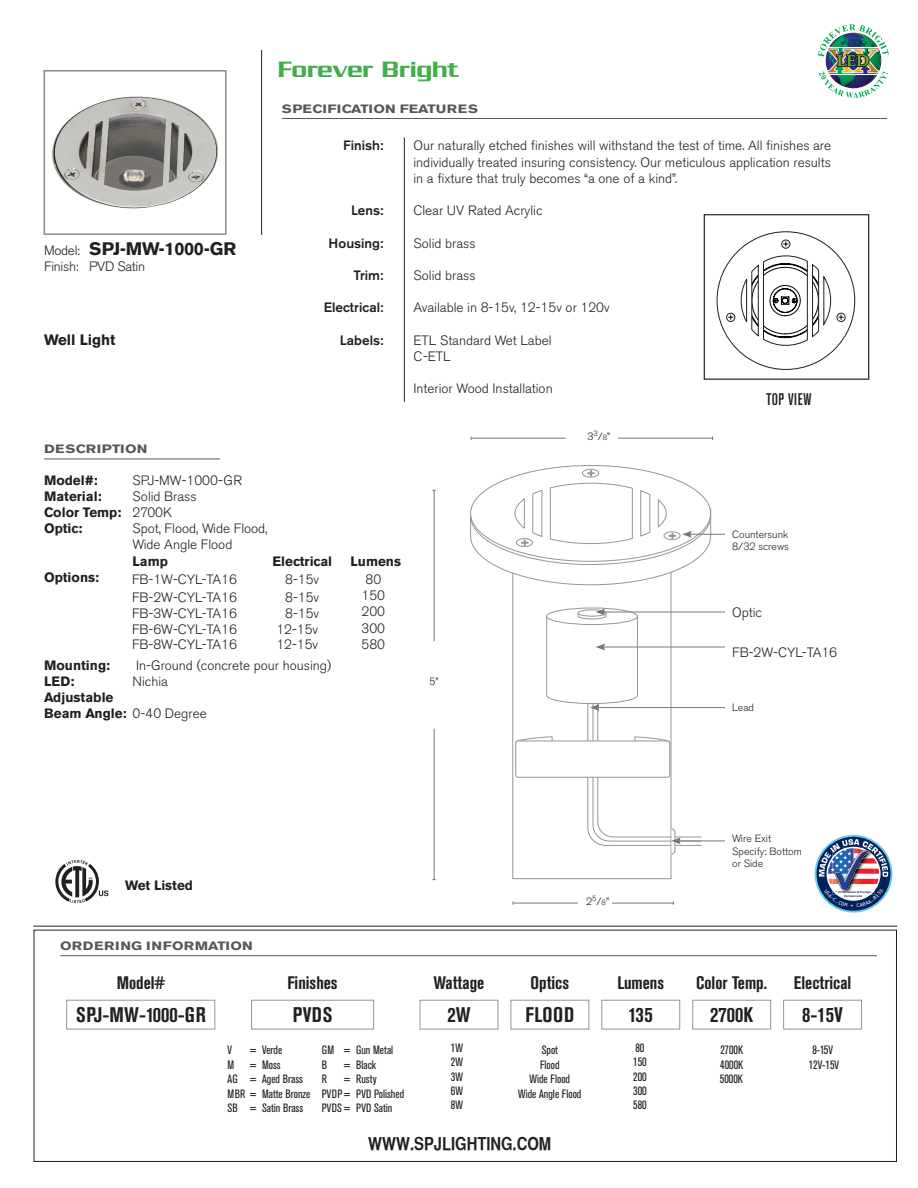
<style>
.page{position:relative;width:918px;height:1188px;background:#fff}
.page>*{position:absolute;margin:0;border:0;box-sizing:border-box;transform-origin:0 0}
.t1{font:500 24px "Serpentine";color:#40ae49}
.t2{font:700 condensed 21px "Akzidenz Grotesk BE";color:#231f20}
.t3{font:700 condensed 18px "Akzidenz Grotesk BE";color:#231f20}
.t4{font:700 18px "Akzidenz Grotesk BE";letter-spacing:-.02em;color:#231f20}
.t5{font:18px "Helvetica CY Bold";color:#231f20}
.t6{font:500 condensed 16.8px "Akzidenz Grotesk BE";letter-spacing:.04em;color:#231f20}
.t7{font:700 15px "Akzidenz Grotesk BE";color:#231f20}
.t8{font:300 13.5px/16.2px "Akzidenz Grotesk BE";color:#231f20}
.t9{font:700 13.5px/16.2px "Akzidenz Grotesk BE";color:#231f20}
.t10{font:500 13.5px "Akzidenz Grotesk BE";color:#231f20}
.t11{font:300 13.5px "Akzidenz Grotesk BE";letter-spacing:-.02em;color:#231f20}
.t12{font:condensed 12px/14.4px "Akzidenz Grotesk BE";color:#231f20}
.t13{font:700 12px "Akzidenz Grotesk BE";letter-spacing:.02em;color:#57585a;scale:1.22 1}
.t14{font:700 12px "Akzidenz Grotesk BE";color:#57585a;scale:1.22 1}
.t15{font:300 10.5px/12.6px "Akzidenz Grotesk BE";color:#231f20}
.t16{font:700 3px "Eurostile";color:#141846;scale:1.09 1}
.s1{font-weight:300;font-size:13.5px}
.s2{font-size:7.5px}
.s3{font-weight:300}
</style>
<div class="page">
<hr style="left:44px;top:459px;width:176px;height:1px;background:#57585a">
<hr style="left:282px;top:118px;width:605px;height:1px;background:#57585a">
<img style="left:818px;top:24px;width:71px;height:74px">
<hr style="left:261px;top:50px;width:1px;height:185px;background:#231f20">
<hr style="left:404px;top:137px;width:1px;height:265px;background:#231f20">
<svg style="left:55px;top:860px;width:53px;height:43px"></svg>
<svg style="left:815px;top:835px;width:77px;height:78px"></svg>
<svg style="left:817px;top:837px;width:74px;height:74px"></svg>
<img style="left:52px;top:97px;width:166px;height:112px">
<div style="left:44px;top:70px;width:183px;height:165px;border:2px solid #888a8d"></div>
<hr style="left:33px;top:926px;width:864px;height:1px;background:#231f20">
<div style="left:34px;top:930px;width:863px;height:232px;border:1px solid #231f20"></div>
<hr style="left:60px;top:955px;width:817px;height:1px;background:#57585a">
<div style="left:66px;top:1000px;width:149px;height:29px;border:1px solid #939598"></div>
<div style="left:251px;top:1000px;width:123px;height:29px;border:1px solid #939598"></div>
<div style="left:420px;top:1000px;width:78px;height:29px;border:1px solid #939598"></div>
<div style="left:601px;top:1000px;width:79px;height:29px;border:1px solid #939598"></div>
<div style="left:692px;top:1000px;width:79px;height:29px;border:1px solid #939598"></div>
<div style="left:783px;top:1000px;width:79px;height:29px;border:1px solid #939598"></div>
<div style="left:511px;top:1000px;width:78px;height:29px;border:1px solid #939598"></div>
<svg style="left:512px;top:585px;width:160px;height:294px"></svg>
<div style="left:516px;top:741px;width:154px;height:36px;background:#fff;border-radius:2px"></div>
<div style="left:515px;top:741px;width:155px;height:37px;border:1px solid #939698;border-radius:2px"></div>
<hr style="left:471px;top:438px;width:95px;height:1px;background:#76787b">
<hr style="left:618px;top:438px;width:95px;height:1px;background:#76787b">
<hr style="left:434px;top:490px;width:1px;height:151px;background:#76787b">
<hr style="left:434px;top:729px;width:1px;height:151px;background:#76787b">
<hr style="left:513px;top:903px;width:65px;height:1px;background:#76787b">
<hr style="left:609px;top:903px;width:64px;height:1px;background:#76787b">
<div style="left:579px;top:895px;width:33px;height:16px;background:#fff"></div>
<hr style="left:689px;top:534px;width:36px;height:1px;background:#76787b">
<svg style="left:470px;top:465px;width:241px;height:120px"></svg>
<hr style="left:603px;top:647px;width:122px;height:1px;background:#76787b">
<hr style="left:603px;top:612px;width:122px;height:1px;background:#76787b">
<hr style="left:597px;top:707px;width:128px;height:1px;background:#76787b">
<hr style="left:678px;top:841px;width:47px;height:1px;background:#76787b">
<svg style="left:546px;top:609px;width:156px;height:246px"></svg>
<div style="left:704px;top:214px;width:165px;height:166px;border:1px solid #231f20"></div>
<svg style="left:716px;top:231px;width:139px;height:139px"></svg>
<img style="left:819px;top:839px;width:69px;height:68px">
<h1 class="t1" style="left:278px;top:55px;width:183px">Forever Bright</h1>
<h3 class="t4" style="left:44px;top:239px;width:194px"><span class="s1">Model:</span> SPJ-MW-1000-GR</h3>
<p class="t11" style="left:44px;top:259px;width:103px">Finish: PVD Satin</p>
<p class="t7" style="left:44px;top:331px;width:73px">Well Light</p>
<p class="t13" style="left:44px;top:442px;width:86px">DESCRIPTION</p>
<p class="t14" style="left:282px;top:102px;width:162px">SPECIFICATION FEATURES</p>
<p class="t10" style="left:343px;top:137px;width:42px">Finish:</p>
<p class="t8" style="left:413px;top:138px;width:419px;text-align:justify">Our naturally etched finishes will withstand the test of time. All finishes are individually treated insuring consistency. Our meticulous application results in a fixture that truly becomes “a one of a kind”.</p>
<p class="t10" style="left:351px;top:202px;width:34px">Lens:</p>
<p class="t8" style="left:413px;top:203px;width:131px">Clear UV Rated Acrylic</p>
<p class="t10" style="left:329px;top:235px;width:56px">Housing:</p>
<p class="t8" style="left:413px;top:235px;width:64px">Solid brass</p>
<p class="t10" style="left:354px;top:267px;width:31px">Trim:</p>
<p class="t8" style="left:413px;top:268px;width:64px">Solid brass</p>
<p class="t10" style="left:324px;top:299px;width:61px">Electrical:</p>
<p class="t8" style="left:413px;top:300px;width:198px">Available in 8-15v, 12-15v or 120v</p>
<p class="t10" style="left:340px;top:332px;width:45px">Labels:</p>
<p class="t8" style="left:413px;top:332px;width:140px">ETL Standard Wet Label<br>C-ETL</p>
<p class="t8" style="left:413px;top:381px;width:141px">Interior Wood Installation</p>
<p class="t6" style="left:766px;top:390px;width:47px">TOP VIEW</p>
<p class="t15" style="left:587px;top:430px;width:24px">3<sup>3</sup>/<span class="s2">8</span>”</p>
<p class="t9" style="left:44px;top:472px;width:55px">Model#:</p>
<p class="t8" style="left:133px;top:472px;width:111px">SPJ-MW-1000-GR</p>
<p class="t9" style="left:44px;top:488px;width:59px">Material:</p>
<p class="t9" style="left:44px;top:488px;width:154px;text-indent:89px"><span class="s3">Solid Brass<br></span>Color Temp: <span class="s3">2700K<br></span>Optic:</p>
<p class="t9" style="left:44px;top:569px;width:57px">Options:</p>
<p class="t8" style="left:133px;top:521px;width:137px">Spot, Flood, Wide Flood,<br>Wide Angle Flood</p>
<p class="t9" style="left:133px;top:553px;width:37px">Lamp</p>
<p class="t9" style="left:273px;top:553px;width:61px">Electrical</p>
<p class="t9" style="left:351px;top:553px;width:52px">Lumens</p>
<p class="t8" style="left:132px;top:572px;width:106px">FB-1W-CYL-TA16</p>
<p class="t8" style="left:285px;top:572px;width:36px">8-15v</p>
<p class="t8" style="left:362px;top:572px;width:25px">80<br>150<br>200<br>300<br>580</p>
<p class="t8" style="left:132px;top:589px;width:106px">FB-2W-CYL-TA16<br>FB-3W-CYL-TA16</p>
<p class="t8" style="left:285px;top:589px;width:36px">8-15v</p>
<p class="t8" style="left:285px;top:605px;width:36px">8-15v</p>
<p class="t8" style="left:132px;top:622px;width:106px">FB-6W-CYL-TA16</p>
<p class="t8" style="left:276px;top:622px;width:43px">12-15v</p>
<p class="t8" style="left:132px;top:636px;width:106px">FB-8W-CYL-TA16</p>
<p class="t8" style="left:276px;top:636px;width:43px">12-15v</p>
<p class="t9" style="left:44px;top:657px;width:68px">Mounting:<br>LED:</p>
<p class="t8" style="left:133px;top:657px;width:200px">In-Ground (concrete pour housing)<br>Nichia</p>
<p class="t9" style="left:44px;top:690px;width:164px">Adjustable<br>Beam Angle: <span class="s3">0-40 Degree</span></p>
<p class="t15" style="left:429px;top:675px;width:11px">5”</p>
<p class="t15" style="left:732px;top:528px;width:58px">Countersunk<br>8/32 screws</p>
<p class="t8" style="left:732px;top:605px;width:31px">Optic</p>
<p class="t8" style="left:732px;top:644px;width:106px">FB-2W-CYL-TA16</p>
<p class="t15" style="left:732px;top:702px;width:23px">Lead</p>
<p class="t9" style="left:125px;top:877px;width:70px">Wet Listed</p>
<p class="t13" style="left:60px;top:939px;width:159px">ORDERING INFORMATION</p>
<h3 class="t3" style="left:117px;top:972px;width:50px">Model#</h3>
<h2 class="t2" style="left:76px;top:1003px;width:131px">SPJ-MW-1000-GR</h2>
<h3 class="t3" style="left:287px;top:972px;width:52px">Finishes</h3>
<h2 class="t2" style="left:293px;top:1003px;width:41px">PVDS</h2>
<p class="t12" style="left:228px;top:1043px;width:6px">V</p>
<p class="t12" style="left:250px;top:1043px;width:34px">= Verde</p>
<p class="t12" style="left:228px;top:1058px;width:8px">M</p>
<p class="t12" style="left:228px;top:1058px;width:84px;text-indent:22px">= Moss<br>AG = Aged Brass<br>MBR = Matte Bronze<br>SB = Satin Brass</p>
<p class="t12" style="left:322px;top:1043px;width:73px">GM = Gun Metal<br>B</p>
<p class="t12" style="left:344px;top:1058px;width:33px">= Black</p>
<p class="t12" style="left:322px;top:1072px;width:7px">R</p>
<p class="t12" style="left:322px;top:1072px;width:84px;text-indent:22px">= Rusty<br>PVDP = PVD Polished<br>PVDS = PVD Satin</p>
<h3 class="t3" style="left:434px;top:972px;width:52px">Wattage</h3>
<h2 class="t2" style="left:447px;top:1003px;width:25px">2W</h2>
<p class="t15" style="left:586px;top:896px;width:24px">2<sup>5</sup>/<span class="s2">8</span>”</p>
<h3 class="t3" style="left:531px;top:972px;width:40px">Optics</h3>
<h2 class="t2" style="left:526px;top:1003px;width:50px">FLOOD</h2>
<h3 class="t3" style="left:617px;top:972px;width:48px">Lumens</h3>
<h2 class="t2" style="left:629px;top:1003px;width:26px">135</h2>
<p class="t12" style="left:451px;top:1041px;width:13px;text-align:justify">1W 2W 3W 6W 8W</p>
<p class="t12" style="left:633px;top:1041px;width:15px">80<br>150<br>200<br>300<br>580</p>
<p class="t12" style="left:518px;top:1043px;width:65px;text-align:center">Spot<br>Flood<br>Wide Flood<br>Wide Angle Flood</p>
<h3 class="t5" style="left:368px;top:1132px;width:184px">WWW.SPJLIGHTING.COM</h3>
<p class="t15" style="left:732px;top:832px;width:71px">Wire Exit<br>Specify: Bottom or Side</p>
<p class="t16" style="left:836px;top:891px;width:34px">* Of Domestic &amp; Foreign</p>
<p class="t16" style="left:844px;top:894px;width:18px">Components</p>
<h3 class="t3" style="left:696px;top:972px;width:72px">Color Temp.</h3>
<h3 class="t3" style="left:794px;top:972px;width:59px">Electrical</h3>
<h2 class="t2" style="left:710px;top:1003px;width:44px">2700K</h2>
<h2 class="t2" style="left:802px;top:1003px;width:42px">8-15V</h2>
<p class="t12" style="left:720px;top:1043px;width:25px;text-align:justify">2700K 4000K 5000K</p>
<p class="t12" style="left:809px;top:1043px;width:32px">8-15V<br>12V-15V</p>
</div>
